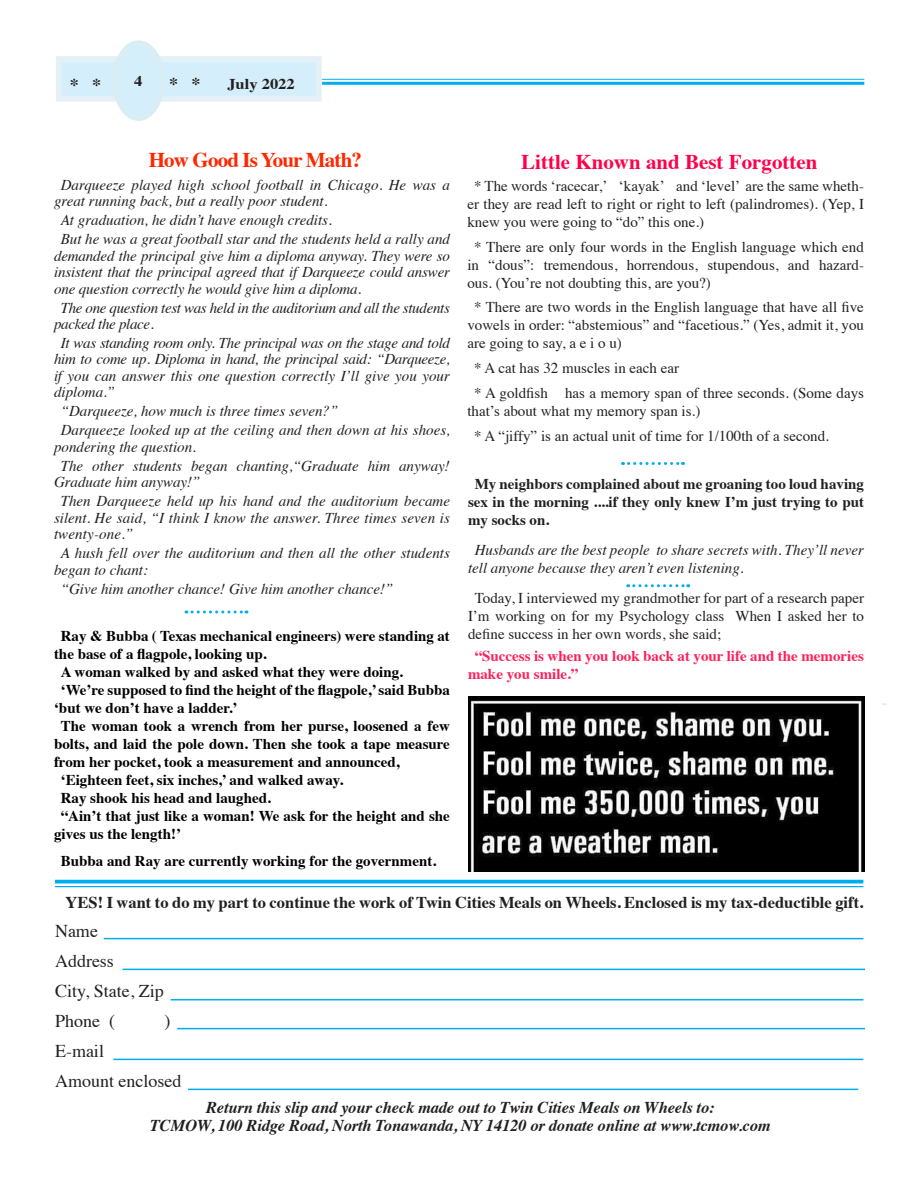
<style>
.page{position:relative;width:918px;height:1188px;background:#fff}
.page>*{position:absolute;margin:0;border:0;box-sizing:border-box;transform-origin:0 0}
.t1{font:700 21px "Times";color:#ff004c}
.t2{font:700 21px "Times";letter-spacing:-.04em;color:#ff2700}
.t3{font:18px "Times";color:#231f20}
.Byline{font:700 18px "Times";color:#231f20}
.t4{font:italic 700 16.5px "Times";letter-spacing:-.01em;color:#231f20}
.Body_text{font:700 16.5px "Times";color:#231f20}
.t5{font:italic 15px/16.5px "Times";color:#231f20}
.t6{font:15px/18px "Times";color:#231f20;text-align:justify}
.t7{font:700 15px/18px "Times";color:#000}
.Byline-2{font:700 15px/18px "Times";color:#231f20;text-align:justify}
.t8{font:italic 15px/16.5px "Times";letter-spacing:-.02em;color:#231f20}
.t9{font:700 15px/18px "Times";color:#ff205a}
.Byline-3{font:700 15px "Times";color:#231f20;scale:1.1 1}
</style>
<div class="page">
<div style="left:56px;top:56px;width:266px;height:46px;background:#d4effb;border:6px solid #e3f1f6"></div>
<div style="left:116px;top:44px;width:45px;height:73px;background:#d4effb;border-radius:50%"></div>
<div style="left:112px;top:40px;width:53px;height:81px;border:4px solid #d9edf3;border-radius:50%"></div>
<div style="left:119px;top:47px;width:40px;height:68px;border:1px solid #d9edf3;border-radius:50%"></div>
<hr style="left:322px;top:79px;width:542px;height:1px;background:#00aeef">
<hr style="left:322px;top:82px;width:542px;height:3px;background:#00aeef">
<hr style="left:113px;top:1059px;width:750px;height:1px;background:#00aeef">
<svg style="left:55px;top:880px;width:808px;height:4px;background:#1fb8f0"></svg>
<hr style="left:55px;top:886px;width:808px;height:1px;background:#00aeef">
<hr style="left:123px;top:969px;width:742px;height:1px;background:#00aeef">
<hr style="left:188px;top:1089px;width:670px;height:1px;background:#00aeef">
<hr style="left:177px;top:1028px;width:688px;height:1px;background:#00aeef">
<hr style="left:171px;top:999px;width:692px;height:1px;background:#00aeef">
<hr style="left:104px;top:938px;width:759px;height:1px;background:#00aeef">
<svg style="left:622px;top:462px;width:61px;height:3px"></svg>
<img style="left:468px;top:696px;width:396px;height:176px">
<svg style="left:628px;top:584px;width:61px;height:3px"></svg>
<svg style="left:186px;top:610px;width:61px;height:4px"></svg>
<p class="Byline" style="left:70px;top:68px;width:33px">* *</p>
<p class="Byline-3" style="left:134px;top:67px;width:9px">4</p>
<p class="Byline" style="left:169px;top:66px;width:33px">* *</p>
<p class="Byline-3" style="left:227px;top:69px;width:63px">July 2022</p>
<p class="t2" style="left:149px;top:139px;width:215px">How Good Is Your Math?</p>
<p class="t5" style="left:54px;top:176px;width:397px;text-indent:7px">Darqueeze played high school football in Chicago. He was a great running back, but a really poor student.</p>
<p class="t5" style="left:61px;top:211px;width:273px">At graduation, he didn’t have enough credits.</p>
<p class="t5" style="left:54px;top:230px;width:398px;text-align:justify;text-indent:7px">But he was a great football star and the students held a rally and demanded the principal give him a diploma anyway. They were so insistent that the principal agreed that if Darqueeze could answer one question correctly he would give him a diploma.</p>
<p class="t8" style="left:54px;top:298px;width:397px;text-indent:7px">The one question test was held in the auditorium and all the students packed the place.</p>
<p class="t5" style="left:54px;top:334px;width:398px;text-align:justify;text-indent:7px">It was standing room only. The principal was on the stage and told him to come up. Diploma in hand, the principal said: “Darqueeze, if you can answer this one question correctly I’ll give you your diploma.”</p>
<p class="t5" style="left:61px;top:402px;width:279px">“Darqueeze, how much is three times seven?”</p>
<p class="t5" style="left:54px;top:421px;width:397px;text-indent:7px">Darqueeze looked up at the ceiling and then down at his shoes, pondering the question.</p>
<p class="t5" style="left:54px;top:457px;width:397px;text-indent:7px">The other students began chanting,“Graduate him anyway!<br>Graduate him anyway!”</p>
<p class="t5" style="left:54px;top:492px;width:398px;text-align:justify;text-indent:7px">Then Darqueeze held up his hand and the auditorium became silent. He said, “I think I know the answer. Three times seven is twenty-one.”</p>
<p class="t5" style="left:54px;top:544px;width:397px;text-indent:7px">A hush fell over the auditorium and then all the other students began to chant:</p>
<p class="t5" style="left:61px;top:579px;width:334px">“Give him another chance! Give him another chance!”</p>
<p class="t7" style="left:54px;top:626px;width:397px;text-indent:7px">Ray &amp; Bubba ( Texas mechanical engineers) were standing at the base of a flagpole, looking up.</p>
<p class="t7" style="left:61px;top:662px;width:344px">A woman walked by and asked what they were doing.</p>
<p class="t7" style="left:54px;top:680px;width:397px;text-indent:7px">‘We’re supposed to find the height of the flagpole,’ said Bubba ‘but we don’t have a ladder.’</p>
<p class="t7" style="left:54px;top:716px;width:397px;text-align:justify;text-indent:7px">The woman took a wrench from her purse, loosened a few bolts, and laid the pole down. Then she took a tape measure from her pocket, took a measurement and announced,</p>
<p class="t7" style="left:61px;top:770px;width:284px">‘Eighteen feet, six inches,’ and walked away.</p>
<p class="t7" style="left:61px;top:788px;width:212px">Ray shook his head and laughed.</p>
<p class="t7" style="left:54px;top:806px;width:397px;text-indent:7px">“Ain’t that just like a woman! We ask for the height and she gives us the length!’</p>
<p class="t7" style="left:61px;top:851px;width:377px">Bubba and Ray are currently working for the government.</p>
<p class="t1" style="left:521px;top:142px;width:298px">Little Known and Best Forgotten</p>
<p class="t6" style="left:467px;top:176px;width:398px;text-indent:7px">* The words ‘racecar,’ ‘kayak’ and ‘level’ are the same wheth&shy;er they are read left to right or right to left (palindromes). (Yep, I knew you were going to “do” this one.)</p>
<p class="t6" style="left:467px;top:236px;width:398px;text-indent:7px">* There are only four words in the English language which end in “dous”: tremendous, horrendous, stupendous, and hazard&shy;ous. (You’re not doubting this, are you?)</p>
<p class="t6" style="left:467px;top:297px;width:398px;text-indent:7px">* There are two words in the English language that have all five vowels in order: “abstemious” and “facetious.” (Yes, admit it, you are going to say, a e i o u)</p>
<p class="t6" style="left:474px;top:358px;width:206px">* A cat has 32 muscles in each ear</p>
<p class="t6" style="left:467px;top:383px;width:398px;text-indent:7px">* A goldfish has a memory span of three seconds. (Some days that’s about what my memory span is.)</p>
<p class="t6" style="left:474px;top:425px;width:356px">* A “jiffy” is an actual unit of time for 1/100th of a second.</p>
<p class="Byline-2" style="left:468px;top:473px;width:398px;text-indent:7px">My neighbors complained about me groaning too loud having sex in the morning ....if they only knew I’m just trying to put my socks on.</p>
<p class="t5" style="left:468px;top:540px;width:397px;line-height:18px;text-indent:7px">Husbands are the best people to share secrets with. They’ll never tell anyone because they aren’t even listening.</p>
<p class="t6" style="left:468px;top:588px;width:398px;text-indent:7px">Today, I interviewed my grandmother for part of a research paper I’m working on for my Psychology class When I asked her to define success in her own words, she said;</p>
<p class="t9" style="left:468px;top:645px;width:397px;text-indent:7px">“Success is when you look back at your life and the memories make you smile.”</p>
<p class="Body_text" style="left:66px;top:886px;width:799px">YES! I want to do my part to continue the work of Twin Cities Meals on Wheels. Enclosed is my tax-deductible gift.</p>
<p class="t3" style="left:55px;top:915px;width:44px">Name</p>
<p class="t3" style="left:55px;top:945px;width:60px">Address</p>
<p class="t3" style="left:55px;top:975px;width:110px">City, State, Zip</p>
<p class="t3" style="left:55px;top:1005px;width:61px">Phone (</p>
<p class="t3" style="left:165px;top:1005px;width:7px">)</p>
<p class="t3" style="left:55px;top:1035px;width:50px">E-mail</p>
<p class="t3" style="left:55px;top:1065px;width:128px">Amount enclosed</p>
<p class="t4" style="left:206px;top:1092px;width:510px">Return this slip and your check made out to Twin Cities Meals on Wheels to:</p>
<p class="t4" style="left:150px;top:1110px;width:622px">TCMOW, 100 Ridge Road, North Tonawanda, NY 14120 or donate online at www.tcmow.com</p>
</div>
